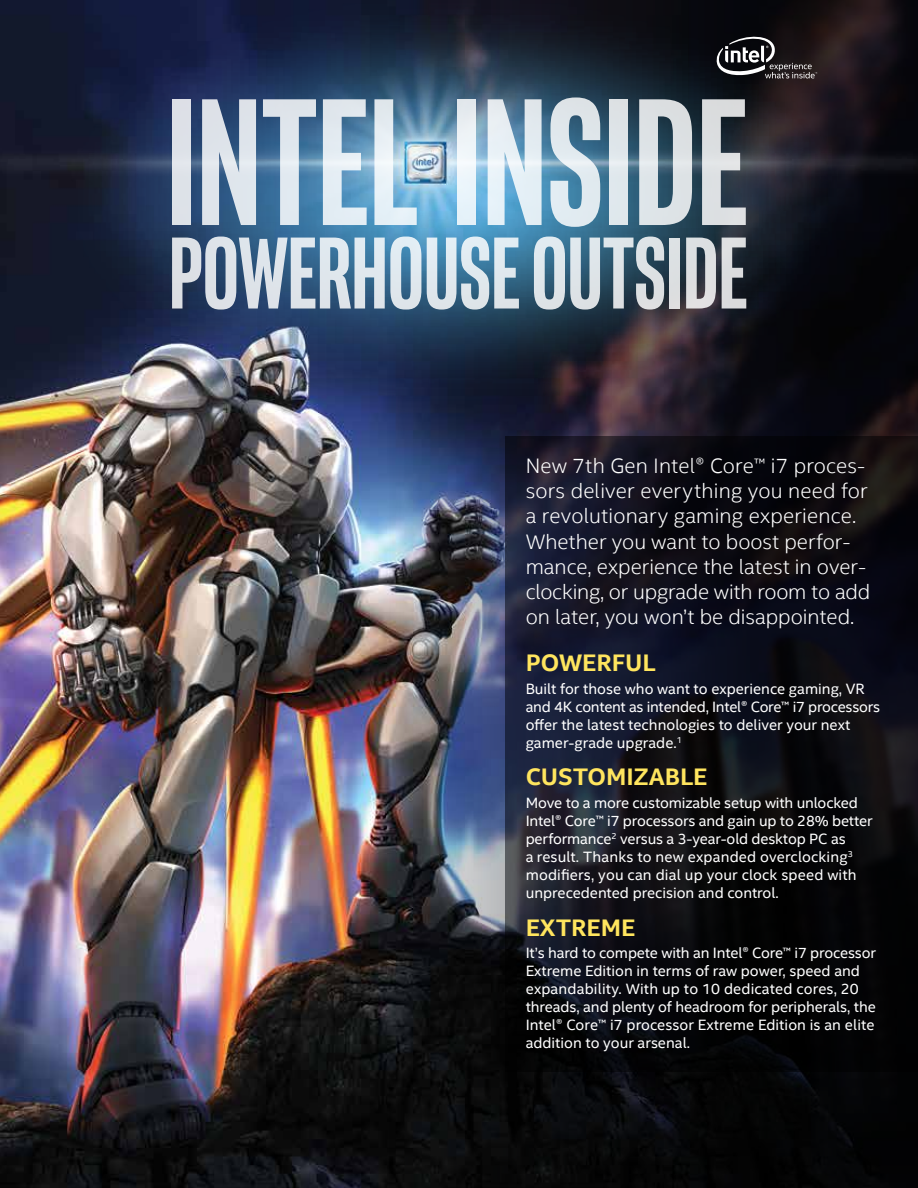
<style>
.page{position:relative;width:918px;height:1188px;background:#fff}
.page>*{position:absolute;margin:0;border:0;box-sizing:border-box;transform-origin:0 0}
.t1{font:700 102.9px "Intel Clear Pro";color:#fff}
.t2{font:700 24px "Intel Clear";color:#ffe55e}
.t3{font:300 21px/25.2px "Intel Clear";color:#fff}
.t4{font:15px/18px "Intel Clear";color:#fff}
</style>
<div class="page">
<img style="left:0;top:428px;width:390px;height:760px">
<img style="left:390px;top:428px;width:528px;height:760px">
<svg style="left:505px;top:436px;width:413px;height:635px;background:#0e0e17"></svg>
<img style="left:0;top:0;width:918px;height:428px">
<div style="left:172px;top:99px;width:19px;height:126px;background:#dde2e8"></div>
<svg style="left:202px;top:99px;width:54px;height:126px;background:#b3c0d0"></svg>
<svg style="left:263px;top:99px;width:53px;height:126px;background:#86a5bf"></svg>
<svg style="left:323px;top:99px;width:44px;height:126px;background:#b1cadc"></svg>
<svg style="left:374px;top:99px;width:43px;height:126px;background:#b4cfdf"></svg>
<div style="left:458px;top:99px;width:18px;height:126px;background:#ebf4f9"></div>
<svg style="left:488px;top:99px;width:54px;height:126px;background:#c2d7e5"></svg>
<svg style="left:550px;top:97px;width:50px;height:130px;background:#a9c1cf"></svg>
<div style="left:609px;top:99px;width:19px;height:126px;background:#dfe7ec"></div>
<svg style="left:639px;top:99px;width:53px;height:126px;background:#b0bcc3"></svg>
<svg style="left:702px;top:99px;width:44px;height:126px;background:#9ba0a6"></svg>
<svg style="left:717px;top:37px;width:100px;height:41px;background:#423f41"></svg>
<h1 class="t1" style="left:169px;top:208px;width:580px">POWERHOUSE OUTSIDE</h1>
<p class="t3" style="left:526px;top:453px;width:346px">New 7th Gen Intel® Core™ i7 proces&shy;sors deliver everything you need for a revolutionary gaming experience.<br>Whether you want to boost perfor&shy;mance, experience the latest in over&shy;clocking, or upgrade with room to add on later, you won’t be disappointed.</p>
<h2 class="t2" style="left:526px;top:646px;width:131px">POWERFUL</h2>
<p class="t4" style="left:526px;top:679px;width:356px">Built for those who want to experience gaming, VR and 4K content as intended, Intel® Core™ i7 processors offer the latest technologies to deliver your next gamer-grade upgrade.<sup>1</sup></p>
<h2 class="t2" style="left:526px;top:760px;width:183px">CUSTOMIZABLE</h2>
<p class="t4" style="left:526px;top:793px;width:348px">Move to a more customizable setup with unlocked Intel® Core™ i7 processors and gain up to 28% better performance<sup>2</sup> versus a 3-year-old desktop PC as<br>a result. Thanks to new expanded overclocking<sup>3 </sup>modifiers, you can dial up your clock speed with unprecedented precision and control.</p>
<h2 class="t2" style="left:526px;top:911px;width:111px">EXTREME</h2>
<p class="t4" style="left:526px;top:943px;width:352px">It’s hard to compete with an Intel® Core™ i7 processor Extreme Edition in terms of raw power, speed and expandability. With up to 10 dedicated cores, 20 threads, and plenty of headroom for peripherals, the Intel® Core™ i7 processor Extreme Edition is an elite addition to your arsenal.</p>
</div>
